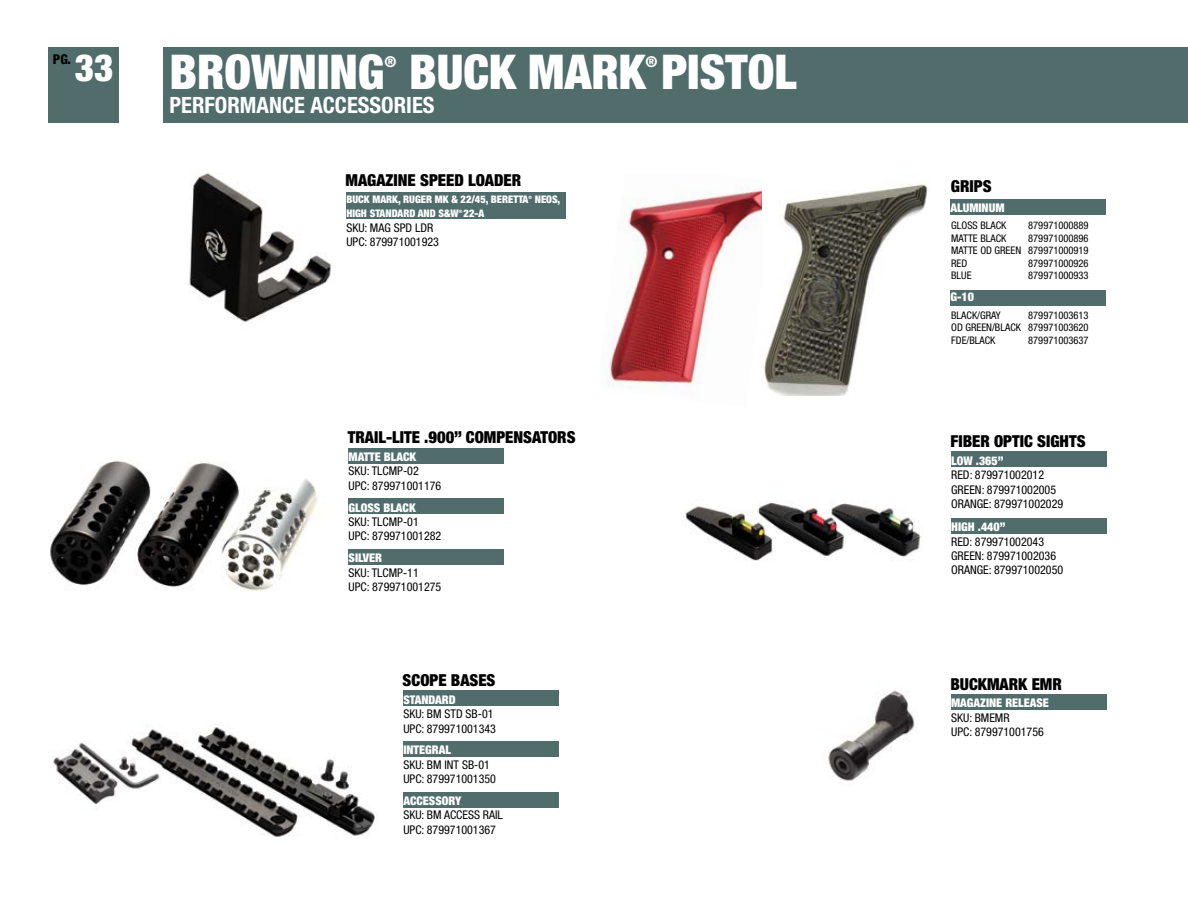
<style>
.page{position:relative;width:1188px;height:918px;background:#fff}
.page>*{position:absolute;margin:0;border:0;box-sizing:border-box;transform-origin:0 0}
.t1{font:900 condensed 48px "Helvetica Neue LT Std";color:#fff}
.t2{font:900 condensed 37.5px "Helvetica Neue LT Std";color:#fff}
.t3{font:700 condensed 22.5px "Helvetica Neue LT Std";color:#fff}
.t4{font:900 condensed 16.5px "Helvetica Neue LT Std";color:#000}
.t5{font:900 condensed 15px "Helvetica Neue LT Std";color:#fff}
.t6{font:800 condensed 13.5px "Helvetica Neue LT Std";color:#000}
.t7{font:condensed 12px/14.4px "Helvetica Neue LT Std";color:#000}
.t8{font:900 condensed 12px "Helvetica Neue LT Std";color:#fff}
.t9{font:condensed 10.5px/12.6px "Helvetica Neue LT Std";color:#000}
.t10{font:900 condensed 10.5px "Helvetica Neue LT Std";color:#fff}
.t11{font:900 condensed 4.5px "Helvetica Neue LT Std";color:#fff}
</style>
<div class="page">
<div style="left:164px;top:47px;width:1024px;height:76px;background:#506d6c"></div>
<div style="left:49px;top:47px;width:70px;height:76px;background:#506d6c"></div>
<img style="left:50px;top:461px;width:268px;height:130px">
<img style="left:52px;top:724px;width:323px;height:113px">
<img style="left:189px;top:173px;width:146px;height:149px">
<img style="left:685px;top:503px;width:237px;height:58px">
<img style="left:824px;top:690px;width:91px;height:91px">
<img style="left:604px;top:189px;width:159px;height:199px">
<img style="left:763px;top:182px;width:166px;height:214px">
<div style="left:349px;top:448px;width:155px;height:15px;background:#506d6c"></div>
<div style="left:403px;top:690px;width:156px;height:16px;background:#506d6c"></div>
<div style="left:346px;top:192px;width:219px;height:27px;background:#506d6c"></div>
<div style="left:951px;top:452px;width:156px;height:15px;background:#506d6c"></div>
<div style="left:951px;top:518px;width:156px;height:15px;background:#506d6c"></div>
<div style="left:951px;top:694px;width:156px;height:16px;background:#506d6c"></div>
<div style="left:349px;top:498px;width:155px;height:16px;background:#506d6c"></div>
<div style="left:403px;top:741px;width:156px;height:16px;background:#506d6c"></div>
<div style="left:349px;top:549px;width:155px;height:16px;background:#506d6c"></div>
<div style="left:403px;top:792px;width:156px;height:15px;background:#506d6c"></div>
<div style="left:950px;top:199px;width:156px;height:15px;background:#506d6c"></div>
<div style="left:950px;top:290px;width:156px;height:15px;background:#506d6c"></div>
<p class="t6" style="left:53px;top:51px;width:20px">PG.</p>
<h2 class="t2" style="left:75px;top:44px;width:40px">33</h2>
<h1 class="t1" style="left:170px;top:43px;width:217px">BROWNING</h1>
<p class="t5" style="left:385px;top:52px;width:13px">®</p>
<h1 class="t1" style="left:409px;top:43px;width:389px">BUCK MARK PISTOL</h1>
<p class="t5" style="left:646px;top:52px;width:13px">®</p>
<h3 class="t3" style="left:170px;top:91px;width:267px">PERFORMANCE ACCESSORIES</h3>
<h3 class="t4" style="left:346px;top:170px;width:177px">MAGAZINE SPEED LOADER</h3>
<p class="t10" style="left:346px;top:193px;width:184px">BUCK MARK, RUGER MK &amp; 22/45, BERETTA</p>
<p class="t11" style="left:528px;top:194px;width:5px">®</p>
<p class="t10" style="left:535px;top:193px;width:27px">NEOS,</p>
<p class="t10" style="left:346px;top:207px;width:114px">HIGH STANDARD AND S&amp;W</p>
<p class="t11" style="left:459px;top:209px;width:5px">®</p>
<p class="t10" style="left:464px;top:207px;width:22px">22-A</p>
<p class="t7" style="left:346px;top:220px;width:94px">SKU: MAG SPD LDR<br>UPC: 879971001923</p>
<h3 class="t4" style="left:348px;top:427px;width:229px">TRAIL-LITE .900” COMPENSATORS</h3>
<p class="t8" style="left:349px;top:449px;width:69px">MATTE BLACK</p>
<p class="t7" style="left:349px;top:464px;width:94px">SKU: TLCMP-02<br>UPC: 879971001176</p>
<p class="t8" style="left:349px;top:500px;width:69px">GLOSS BLACK</p>
<p class="t7" style="left:349px;top:514px;width:94px">SKU: TLCMP-01<br>UPC: 879971001282</p>
<p class="t8" style="left:349px;top:551px;width:35px">SILVER</p>
<p class="t7" style="left:349px;top:565px;width:94px">SKU: TLCMP-11<br>UPC: 879971001275</p>
<h3 class="t4" style="left:403px;top:670px;width:94px">SCOPE BASES</h3>
<p class="t8" style="left:403px;top:692px;width:54px">STANDARD</p>
<p class="t7" style="left:403px;top:707px;width:94px">SKU: BM STD SB-01<br>UPC: 879971001343</p>
<p class="t8" style="left:403px;top:743px;width:49px">INTEGRAL</p>
<p class="t7" style="left:403px;top:757px;width:94px">SKU: BM INT SB-01<br>UPC: 879971001350</p>
<p class="t8" style="left:403px;top:793px;width:59px">ACCESSORY</p>
<p class="t7" style="left:403px;top:808px;width:101px">SKU: BM ACCESS RAIL<br>UPC: 879971001367</p>
<h3 class="t4" style="left:951px;top:176px;width:42px">GRIPS</h3>
<p class="t8" style="left:950px;top:200px;width:55px">ALUMINUM</p>
<p class="t9" style="left:951px;top:219px;width:72px">GLOSS BLACK<br>MATTE BLACK<br>MATTE OD GREEN<br>RED<br>BLUE</p>
<p class="t9" style="left:951px;top:309px;width:71px">BLACK/GRAY<br>OD GREEN/BLACK<br>FDE/BLACK</p>
<p class="t9" style="left:1028px;top:219px;width:62px;text-align:justify">879971000889<br>879971000896<br>879971000919<br>879971000926<br>879971000933</p>
<p class="t9" style="left:1028px;top:309px;width:62px;text-align:justify">879971003613<br>879971003620<br>879971003637</p>
<p class="t8" style="left:950px;top:290px;width:25px">G-10</p>
<h3 class="t4" style="left:950px;top:431px;width:137px">FIBER OPTIC SIGHTS</h3>
<p class="t8" style="left:951px;top:453px;width:54px">LOW .365”</p>
<p class="t7" style="left:951px;top:468px;width:114px">RED: 879971002012<br>GREEN: 879971002005<br>ORANGE: 879971002029</p>
<p class="t8" style="left:951px;top:520px;width:56px">HIGH .440”</p>
<p class="t7" style="left:951px;top:534px;width:114px">RED: 879971002043<br>GREEN: 879971002036<br>ORANGE: 879971002050</p>
<h3 class="t4" style="left:950px;top:674px;width:113px">BUCKMARK EMR</h3>
<p class="t8" style="left:951px;top:696px;width:99px">MAGAZINE RELEASE</p>
<p class="t7" style="left:951px;top:710px;width:94px">SKU: BMEMR<br>UPC: 879971001756</p>
</div>
